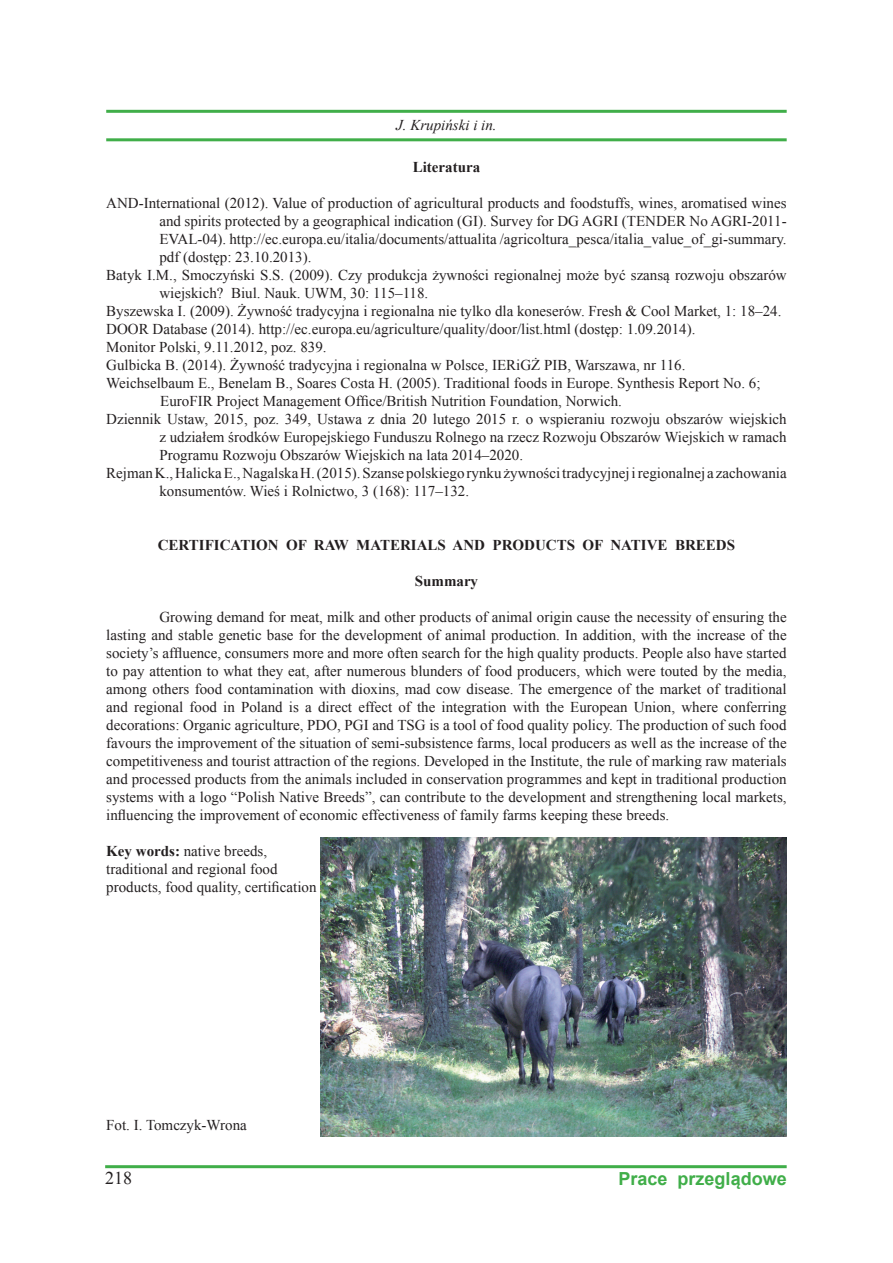
<style>
.page{position:relative;width:893px;height:1263px;background:#fff}
.page>*{position:absolute;margin:0;border:0;box-sizing:border-box;transform-origin:0 0}
.t1{font:700 18px "Arial";color:#40ae49}
.t2{font:18px "Times New Roman";color:#231f20}
.t3{font:15px/18px "Times New Roman";color:#231f20;text-align:justify}
.t4{font:700 15px "Times New Roman";color:#231f20}
.t5{font:italic 15px "Times New Roman";color:#231f20}
.s1{font-weight:700}
</style>
<div class="page">
<hr style="left:106px;top:110px;width:681px;height:3px;background:#40ae49">
<hr style="left:106px;top:138px;width:681px;height:3px;background:#40ae49">
<hr style="left:105px;top:1165px;width:682px;height:3px;background:#40ae49">
<img style="left:320px;top:837px;width:467px;height:299px">
<p class="t5" style="left:396px;top:114px;width:102px">J. Krupiński i in.</p>
<p class="t4" style="left:413px;top:156px;width:69px">Literatura</p>
<p class="t3" style="left:106px;top:193px;width:682px">AND-International (2012). Value of production of agricultural products and foodstuffs, wines, aromatised wines</p>
<p class="t3" style="left:159px;top:211px;width:629px">and spirits protected by a geographical indication (GI). Survey for DG AGRI (TENDER No AGRI-2011-</p>
<p class="t3" style="left:159px;top:229px;width:629px">EVAL-04). http://ec.europa.eu/italia/documents/attualita /agricoltura_pesca/italia_value_of_gi-summary.</p>
<p class="t3" style="left:159px;top:247px;width:154px">pdf (dostęp: 23.10.2013).</p>
<p class="t3" style="left:106px;top:265px;width:682px">Batyk I.M., Smoczyński S.S. (2009). Czy produkcja żywności regionalnej może być szansą rozwoju obszarów</p>
<p class="t3" style="left:159px;top:283px;width:270px">wiejskich? Biul. Nauk. UWM, 30: 115–118.</p>
<p class="t3" style="left:106px;top:301px;width:677px">Byszewska I. (2009). Żywność tradycyjna i regionalna nie tylko dla koneserów. Fresh &amp; Cool Market, 1: 18–24.</p>
<p class="t3" style="left:106px;top:319px;width:591px">DOOR Database (2014). http://ec.europa.eu/agriculture/quality/door/list.html (dostęp: 1.09.2014).</p>
<p class="t3" style="left:106px;top:337px;width:222px">Monitor Polski, 9.11.2012, poz. 839.</p>
<p class="t3" style="left:106px;top:355px;width:581px">Gulbicka B. (2014). Żywność tradycyjna i regionalna w Polsce, IERiGŻ PIB, Warszawa, nr 116.</p>
<p class="t3" style="left:106px;top:373px;width:656px">Weichselbaum E., Benelam B., Soares Costa H. (2005). Traditional foods in Europe. Synthesis Report No. 6;</p>
<p class="t3" style="left:160px;top:391px;width:463px">EuroFIR Project Management Office/British Nutrition Foundation, Norwich.</p>
<p class="t3" style="left:106px;top:409px;width:682px">Dziennik Ustaw, 2015, poz. 349, Ustawa z dnia 20 lutego 2015 r. o wspieraniu rozwoju obszarów wiejskich</p>
<p class="t3" style="left:159px;top:427px;width:629px">z udziałem środków Europejskiego Funduszu Rolnego na rzecz Rozwoju Obszarów Wiejskich w ramach</p>
<p class="t3" style="left:159px;top:445px;width:365px">Programu Rozwoju Obszarów Wiejskich na lata 2014–2020.</p>
<p class="t3" style="left:106px;top:463px;width:682px">Rejman K., Halicka E., Nagalska H. (2015). Szanse polskiego rynku żywności tradycyjnej i regionalnej a zachowania</p>
<p class="t3" style="left:159px;top:481px;width:311px">konsumentów. Wieś i Rolnictwo, 3 (168): 117–132.</p>
<p class="t4" style="left:158px;top:534px;width:579px">CERTIFICATION OF RAW MATERIALS AND PRODUCTS OF NATIVE BREEDS</p>
<p class="t4" style="left:415px;top:570px;width:65px">Summary</p>
<p class="t3" style="left:106px;top:607px;width:682px;text-indent:53px">Growing demand for meat, milk and other products of animal origin cause the necessity of ensuring the lasting and stable genetic base for the development of animal production. In addition, with the increase of the society’s affluence, consumers more and more often search for the high quality products. People also have started to pay attention to what they eat, after numerous blunders of food producers, which were touted by the media, among others food contamination with dioxins, mad cow disease. The emergence of the market of traditional and regional food in Poland is a direct effect of the integration with the European Union, where conferring decorations: Organic agriculture, PDO, PGI and TSG is a tool of food quality policy. The production of such food favours the improvement of the situation of semi-subsistence farms, local producers as well as the increase of the competitiveness and tourist attraction of the regions. Developed in the Institute, the rule of marking raw materials and processed products from the animals included in conservation programmes and kept in traditional production systems with a logo “Polish Native Breeds”, can contribute to the development and strengthening local markets, influencing the improvement of economic effectiveness of family farms keeping these breeds.</p>
<p class="t3" style="left:106px;top:841px;width:212px;text-align:left"><span class="s1">Key words:</span> native breeds, traditional and regional food products, food quality, certification</p>
<p class="t3" style="left:106px;top:1115px;width:142px">Fot. I. Tomczyk-Wrona</p>
<p class="t2" style="left:105px;top:1166px;width:28px">218</p>
<p class="t1" style="left:619px;top:1167px;width:170px">Prace przeglądowe</p>
</div>
